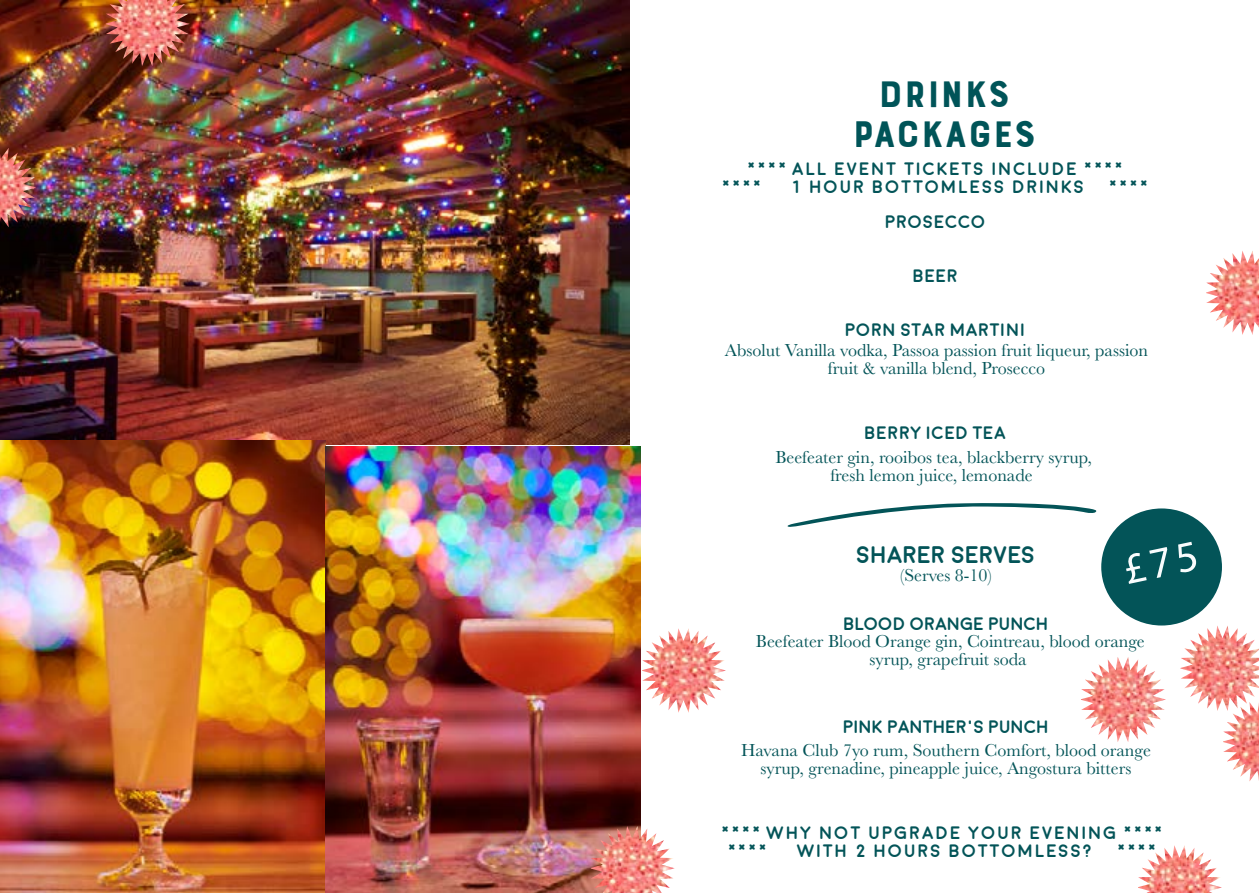
<style>
.page{position:relative;width:1259px;height:893px;background:#fff}
.page>*{position:absolute;margin:0;border:0;box-sizing:border-box;transform-origin:0 0}
.t1{font:39px/40.5px "Bourton Base";letter-spacing:.025em;color:#005458;text-align:center}
.t2{font:700 24px "Moon";color:#035458}
.t3{font:18px/18px "Baskerville";color:#035458;text-align:center}
.t4{font:700 18px/18px "Moon";letter-spacing:.1em;color:#035458}
.t5{font:700 18px "Moon";color:#035458}
</style>
<div class="page">
<img style="left:0;top:0;width:629px;height:444px">
<img style="left:1223px;top:711px;width:36px;height:70px">
<img style="left:1138px;top:845px;width:84px;height:48px">
<img style="left:1180px;top:626px;width:79px;height:85px">
<img style="left:1081px;top:657px;width:85px;height:85px">
<img style="left:642px;top:628px;width:84px;height:85px">
<img style="left:0;top:148px;width:36px;height:79px">
<img style="left:106px;top:0;width:84px;height:66px">
<img style="left:1206px;top:251px;width:53px;height:84px">
<img style="left:0;top:441px;width:325px;height:452px">
<img style="left:325px;top:446px;width:315px;height:447px">
<svg style="left:787px;top:503px;width:310px;height:24px"></svg>
<div style="left:1101px;top:508px;width:121px;height:117px;background:#035458;border-radius:50%"></div>
<img style="left:591px;top:826px;width:84px;height:67px">
<h1 class="t1" style="left:852px;top:74px;width:185px">DRINKS<br>PACKAGES</h1>
<p class="t4" style="left:721px;top:160px;width:404px;text-indent:25px">**** ALL EVENT TICKETS INCLUDE **** ****</p>
<p class="t4" style="left:791px;top:178px;width:295px">1 HOUR BOTTOMLESS DRINKS</p>
<p class="t4" style="left:1108px;top:178px;width:43px">****</p>
<p class="t5" style="left:885px;top:213px;width:102px">PROSECCO</p>
<p class="t4" style="left:912px;top:267px;width:47px">BEER</p>
<p class="t5" style="left:845px;top:320px;width:182px">PORN STAR MARTINI</p>
<p class="t3" style="left:725px;top:342px;width:425px">Absolut Vanilla vodka, Passoa passion fruit liqueur, passion fruit &amp; vanilla blend, Prosecco</p>
<p class="t5" style="left:864px;top:424px;width:143px">BERRY ICED TEA</p>
<p class="t3" style="left:775px;top:448px;width:318px">Beefeater gin, rooibos tea, blackberry syrup, fresh lemon juice, lemonade</p>
<h2 class="t2" style="left:856px;top:543px;width:180px">SHARER SERVES</h2>
<p class="t3" style="left:900px;top:566px;width:93px">(Serves 8-10)</p>
<p class="t5" style="left:843px;top:615px;width:207px">BLOOD ORANGE PUNCH</p>
<p class="t3" style="left:756px;top:633px;width:390px">Beefeater Blood Orange gin, Cointreau, blood orange syrup, grapefruit soda</p>
<p class="t5" style="left:843px;top:718px;width:207px">PINK PANTHER’S PUNCH</p>
<p class="t3" style="left:741px;top:741px;width:411px">Havana Club 7yo rum, Southern Comfort, blood orange syrup, grenadine, pineapple juice, Angostura bitters</p>
<p class="t4" style="left:727px;top:824px;width:438px;text-indent:-6px">**** WHY NOT UPGRADE YOUR EVENING **** ****</p>
<p class="t4" style="left:796px;top:842px;width:297px">WITH 2 HOURS BOTTOMLESS?</p>
<p class="t4" style="left:1116px;top:842px;width:43px">****</p>
</div>
